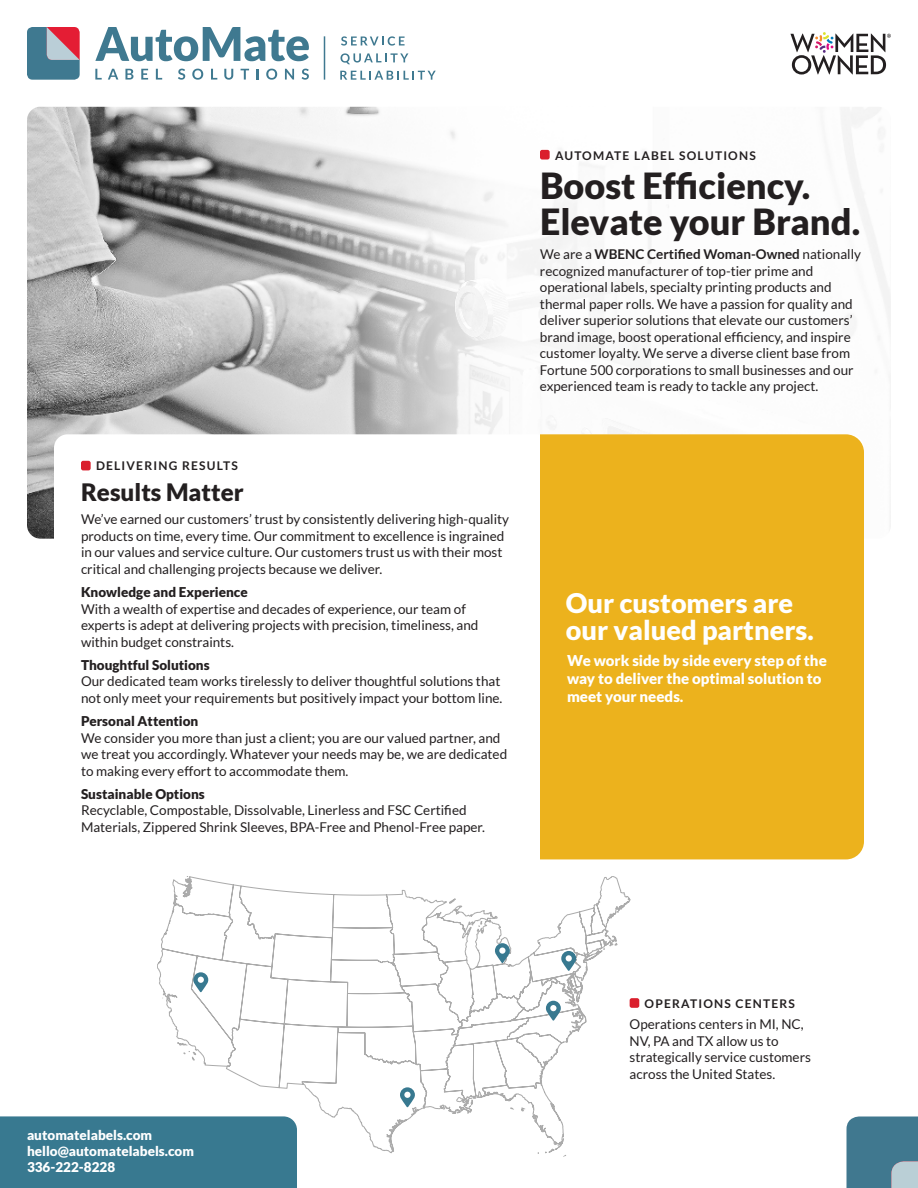
<style>
.page{position:relative;width:918px;height:1188px;background:#fff}
.page>*{position:absolute;margin:0;border:0;box-sizing:border-box;transform-origin:0 0}
.t1{font:900 36px/36px "Lato";color:#231f20}
.t2{font:900 27px/27px "Lato";color:#fff}
.t3{font:900 24px "Lato";color:#231f20}
.t4{font:900 15px/18px "Lato";color:#fff}
.t5{font:13.5px/16.5px "Lato";color:#231f20}
.t6{font:900 13.5px "Lato";color:#231f20}
.t7{font:900 13.5px/15.8px "Lato";color:#fff}
.t8{font:700 12px "Lato";letter-spacing:.1em;color:#231f20}
.s1{font-weight:700}
</style>
<div class="page">
<div style="left:0;top:1116px;width:297px;height:72px;background:#387990"></div>
<svg style="left:847px;top:1117px;width:71px;height:71px;background:#518498"></svg>
<svg style="left:790px;top:32px;width:101px;height:43px"></svg>
<svg style="left:340px;top:71px;width:96px;height:9px"></svg>
<svg style="left:341px;top:53px;width:67px;height:11px"></svg>
<svg style="left:341px;top:36px;width:64px;height:10px"></svg>
<svg style="left:27px;top:27px;width:53px;height:53px;background:#7a7a8e"></svg>
<svg style="left:95px;top:27px;width:214px;height:34px"></svg>
<svg style="left:95px;top:69px;width:7px;height:11px"></svg>
<svg style="left:108px;top:69px;width:10px;height:11px"></svg>
<svg style="left:125px;top:69px;width:8px;height:11px"></svg>
<svg style="left:141px;top:69px;width:7px;height:11px"></svg>
<svg style="left:156px;top:69px;width:6px;height:11px"></svg>
<svg style="left:178px;top:69px;width:7px;height:11px"></svg>
<svg style="left:192px;top:69px;width:11px;height:11px"></svg>
<svg style="left:211px;top:69px;width:6px;height:11px"></svg>
<svg style="left:224px;top:69px;width:9px;height:11px"></svg>
<svg style="left:241px;top:69px;width:8px;height:11px"></svg>
<svg style="left:256px;top:69px;width:3px;height:11px"></svg>
<svg style="left:266px;top:69px;width:11px;height:11px"></svg>
<svg style="left:285px;top:69px;width:9px;height:11px"></svg>
<svg style="left:302px;top:69px;width:7px;height:11px"></svg>
<hr style="left:324px;top:36px;width:1px;height:44px;background:#3f7990">
<img style="left:27px;top:107px;width:864px;height:432px">
<div style="left:540px;top:150px;width:10px;height:10px;background:#da1f2d;border-radius:2px"></div>
<div style="left:54px;top:434px;width:810px;height:425px;background:#fff;border-radius:14px"></div>
<div style="left:81px;top:461px;width:10px;height:9px;background:#da1f2d;border-radius:2px"></div>
<div style="left:540px;top:434px;width:324px;height:425px;background:#ecb21d"></div>
<svg style="left:157px;top:876px;width:473px;height:280px"></svg>
<svg style="left:546px;top:1001px;width:15px;height:20px"></svg>
<svg style="left:400px;top:1087px;width:15px;height:20px"></svg>
<svg style="left:193px;top:972px;width:15px;height:20px"></svg>
<svg style="left:495px;top:943px;width:15px;height:20px"></svg>
<svg style="left:561px;top:951px;width:15px;height:20px"></svg>
<div style="left:630px;top:998px;width:9px;height:10px;background:#da1f2d;border-radius:2px"></div>
<p class="t8" style="left:96px;top:459px;width:143px">DELIVERING RESULTS</p>
<h3 class="t3" style="left:81px;top:483px;width:164px">Results Matter</h3>
<p class="t5" style="left:81px;top:512px;width:430px">We’ve earned our customers’ trust by consistently delivering high-quality products on time, every time. Our commitment to excellence is ingrained in our values and service culture. Our customers trust us with their most critical and challenging projects because we deliver.</p>
<p class="t6" style="left:81px;top:587px;width:168px">Knowledge and Experience</p>
<p class="t5" style="left:81px;top:601px;width:399px">With a wealth of expertise and decades of experience, our team of experts is adept at delivering projects with precision, timeliness, and within budget constraints.</p>
<p class="t6" style="left:81px;top:660px;width:130px">Thoughtful Solutions</p>
<p class="t5" style="left:81px;top:674px;width:423px">Our dedicated team works tirelessly to deliver thoughtful solutions that not only meet your requirements but positively impact your bottom line.</p>
<p class="t6" style="left:81px;top:716px;width:119px">Personal Attention</p>
<p class="t5" style="left:81px;top:730px;width:428px">We consider you more than just a client; you are our valued partner, and we treat you accordingly. Whatever your needs may be, we are dedicated to making every effort to accommodate them.</p>
<p class="t6" style="left:81px;top:789px;width:125px">Sustainable Options</p>
<p class="t5" style="left:81px;top:802px;width:406px">Recyclable, Compostable, Dissolvable, Linerless and FSC Certified<br>Materials, Zippered Shrink Sleeves, BPA-Free and Phenol-Free paper.</p>
<p class="t8" style="left:555px;top:148px;width:202px">AUTOMATE LABEL SOLUTIONS</p>
<h1 class="t1" style="left:540px;top:167px;width:322px">Boost Efficiency.<br>Elevate your Brand.</h1>
<p class="t5" style="left:540px;top:247px;width:323px">We are a <span class="s1">WBENC Certified Woman-Owned</span> nationally recognized manufacturer of top-tier prime and operational labels, specialty printing products and thermal paper rolls. We have a passion for quality and deliver superior solutions that elevate our customers’ brand image, boost operational efficiency, and inspire customer loyalty. We serve a diverse client base from Fortune 500 corporations to small businesses and our experienced team is ready to tackle any project.</p>
<h2 class="t2" style="left:566px;top:592px;width:249px">Our customers are our valued partners.</h2>
<p class="t4" style="left:567px;top:653px;width:261px">We work side by side every step of the way to deliver the optimal solution to meet your needs.</p>
<p class="t7" style="left:27px;top:1128px;width:169px">automatelabels.com hello@automatelabels.com<br>336-222-8228</p>
<p class="t8" style="left:645px;top:997px;width:152px">OPERATIONS CENTERS</p>
<p class="t5" style="left:630px;top:1017px;width:183px">Operations centers in MI, NC,<br>NV, PA and TX allow us to strategically service customers across the United States.</p>
</div>
